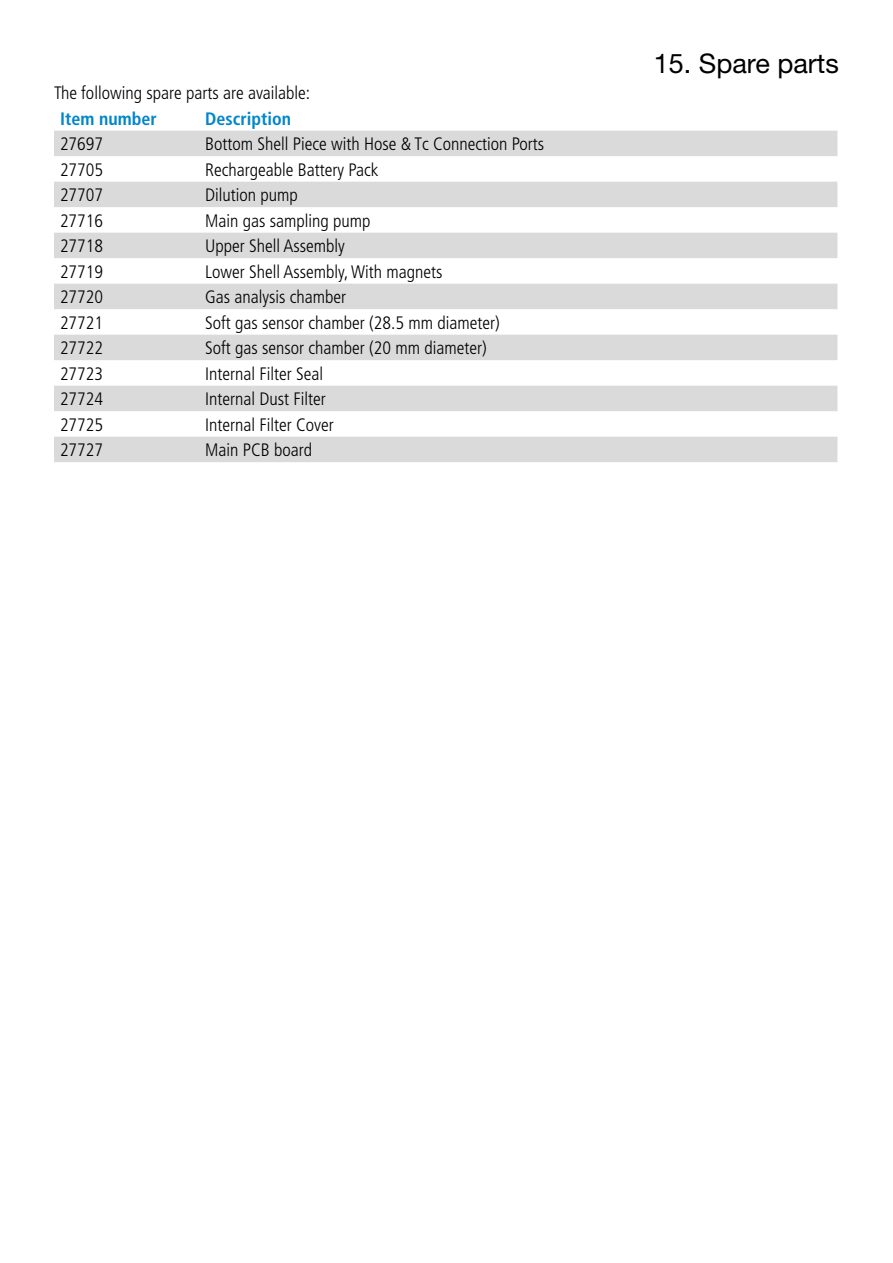
<style>
.page{position:relative;width:893px;height:1263px;background:#fff}
.page>*{position:absolute;margin:0;border:0;box-sizing:border-box;transform-origin:0 0}
.t1{font:27px "Helvetica Neue LT Std";color:#000}
.t2{font:300 condensed 18px "Frutiger LT Std";color:#000}
.t3{font:700 condensed 18px "Frutiger LT Std";color:#0086ca}
</style>
<div class="page">
<svg style="left:54px;top:131px;width:783px;height:331px;fill:#dadada"></svg>
<p class="t2" style="left:54px;top:83px;width:257px">The following spare parts are available:</p>
<p class="t3" style="left:60px;top:108px;width:98px">Item number</p>
<p class="t3" style="left:205px;top:108px;width:88px">Description</p>
<p class="t2" style="left:60px;top:134px;width:45px">27697</p>
<p class="t2" style="left:205px;top:134px;width:341px">Bottom Shell Piece with Hose &amp; Tc Connection Ports</p>
<p class="t2" style="left:60px;top:159px;width:45px">27705</p>
<p class="t2" style="left:205px;top:159px;width:175px">Rechargeable Battery Pack</p>
<p class="t2" style="left:60px;top:185px;width:45px">27707</p>
<p class="t2" style="left:205px;top:185px;width:94px">Dilution pump</p>
<p class="t2" style="left:60px;top:210px;width:45px">27716</p>
<p class="t2" style="left:205px;top:210px;width:167px">Main gas sampling pump</p>
<p class="t2" style="left:60px;top:236px;width:45px">27718</p>
<p class="t2" style="left:205px;top:236px;width:141px">Upper Shell Assembly</p>
<p class="t2" style="left:60px;top:261px;width:45px">27719</p>
<p class="t2" style="left:205px;top:261px;width:239px">Lower Shell Assembly, With magnets</p>
<p class="t2" style="left:60px;top:287px;width:45px">27720</p>
<p class="t2" style="left:205px;top:287px;width:142px">Gas analysis chamber</p>
<p class="t2" style="left:60px;top:312px;width:45px">27721</p>
<p class="t2" style="left:205px;top:312px;width:296px">Soft gas sensor chamber (28.5 mm diameter)</p>
<p class="t2" style="left:60px;top:338px;width:45px">27722</p>
<p class="t2" style="left:205px;top:338px;width:283px">Soft gas sensor chamber (20 mm diameter)</p>
<p class="t2" style="left:60px;top:363px;width:45px">27723</p>
<p class="t2" style="left:205px;top:363px;width:119px">Internal Filter Seal</p>
<p class="t2" style="left:60px;top:389px;width:45px">27724</p>
<p class="t2" style="left:205px;top:389px;width:122px">Internal Dust Filter</p>
<p class="t2" style="left:60px;top:414px;width:45px">27725</p>
<p class="t2" style="left:205px;top:414px;width:130px">Internal Filter Cover</p>
<p class="t2" style="left:60px;top:440px;width:45px">27727</p>
<p class="t2" style="left:205px;top:440px;width:108px">Main PCB board</p>
<h1 class="t1" style="left:654px;top:48px;width:187px">15. Spare parts</h1>
</div>
